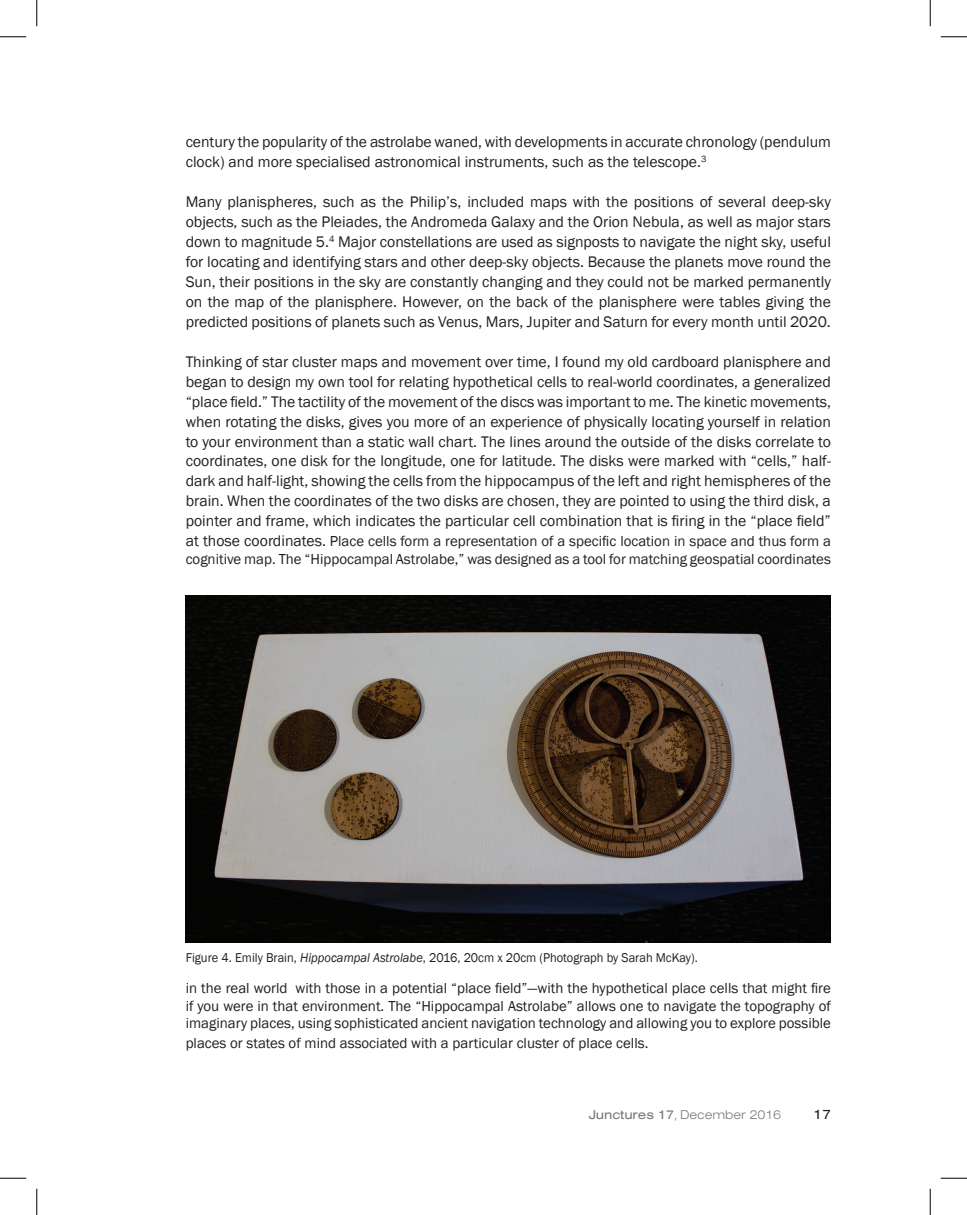
<style>
.page{position:relative;width:967px;height:1215px;background:#fff}
.page>*{position:absolute;margin:0;border:0;box-sizing:border-box;transform-origin:0 0}
.t1{font:15.75px/19.9px "Franklin Gothic";color:#231f20;text-align:justify}
.t2{font:14.88px/17.8px "Franklin Gothic";color:#231f20}
.t3{font:expanded 14px "Nimbus San T";color:#231f20}
.t4{font:13.12px "Franklin Gothic";color:#231f20;scale:.95 1}
.t5{font:300 expanded 13.12px "Nimbus San T";letter-spacing:-.01em;color:#74777a}
.s1{font-size:15.75px}
.s2{font-style:italic}
.s3{font-weight:400}
</style>
<div class="page">
<img style="left:186px;top:595px;width:644px;height:347px">
<svg style="left:0;top:36px;width:26px;height:1px"></svg>
<svg style="left:940px;top:36px;width:26px;height:1px"></svg>
<svg style="left:0;top:1177px;width:26px;height:1px"></svg>
<svg style="left:940px;top:1177px;width:26px;height:1px"></svg>
<svg style="left:36px;top:0;width:1px;height:26px"></svg>
<svg style="left:36px;top:1188px;width:1px;height:26px"></svg>
<svg style="left:929px;top:0;width:1px;height:26px"></svg>
<svg style="left:929px;top:1188px;width:1px;height:26px"></svg>
<p class="t1" style="left:186px;top:132px;width:646px">century the popularity of the astrolabe waned, with developments in accurate chronology (pendulum clock) and more specialised astronomical instruments, such as the telescope.<sup>3</sup></p>
<p class="t1" style="left:186px;top:192px;width:646px">Many planispheres, such as the Philip’s, included maps with the positions of several deep-sky objects, such as the Pleiades, the Andromeda Galaxy and the Orion Nebula, as well as major stars down to magnitude 5.<sup>4</sup> Major constellations are used as signposts to navigate the night sky, useful for locating and identifying stars and other deep-sky objects. Because the planets move round the Sun, their positions in the sky are constantly changing and they could not be marked permanently on the map of the planisphere. However, on the back of the planisphere were tables giving the predicted positions of planets such as Venus, Mars, Jupiter and Saturn for every month until 2020.</p>
<p class="t1" style="left:186px;top:352px;width:646px">Thinking of star cluster maps and movement over time, I found my old cardboard planisphere and began to design my own tool for relating hypothetical cells to real-world coordinates, a generalized “place field.” The tactility of the movement of the discs was important to me. The kinetic movements, when rotating the disks, gives you more of an experience of physically locating yourself in relation to your environment than a static wall chart. The lines around the outside of the disks correlate to coordinates, one disk for the longitude, one for latitude. The disks were marked with “cells,” half&shy;dark and half-light, showing the cells from the hippocampus of the left and right hemispheres of the brain. When the coordinates of the two disks are chosen, they are pointed to using the third disk, a pointer and frame, which indicates the particular cell combination that is firing in the “place field”</p>
<p class="t2" style="left:186px;top:532px;width:646px"><span class="s1">at those coordinates.</span> Place cells form a representation of a specific location in space and thus form a cognitive map. The “Hippocampal Astrolabe,” was designed as a tool for matching geospatial coordinates</p>
<p class="t4" style="left:186px;top:949px;width:540px">Figure 4. Emily Brain, <span class="s2">Hippocampal Astrolabe</span>, 2016, 20cm x 20cm (Photograph by Sarah McKay).</p>
<p class="t2" style="left:186px;top:979px;width:646px;text-align:justify">in the real world with those in a potential “place field”—with the hypothetical place cells that might fire if you were in that environment. The “Hippocampal Astrolabe” allows one to navigate the topography of imaginary places, using sophisticated ancient navigation technology and allowing you to explore possible</p>
<p class="t2" style="left:186px;top:1034px;width:464px">places or states of mind associated with a particular cluster of place cells.</p>
<p class="t5" style="left:588px;top:1107px;width:194px"><span class="s3">Junctures 17</span>, December 2016</p>
<p class="t3" style="left:813px;top:1106px;width:19px">17</p>
</div>
